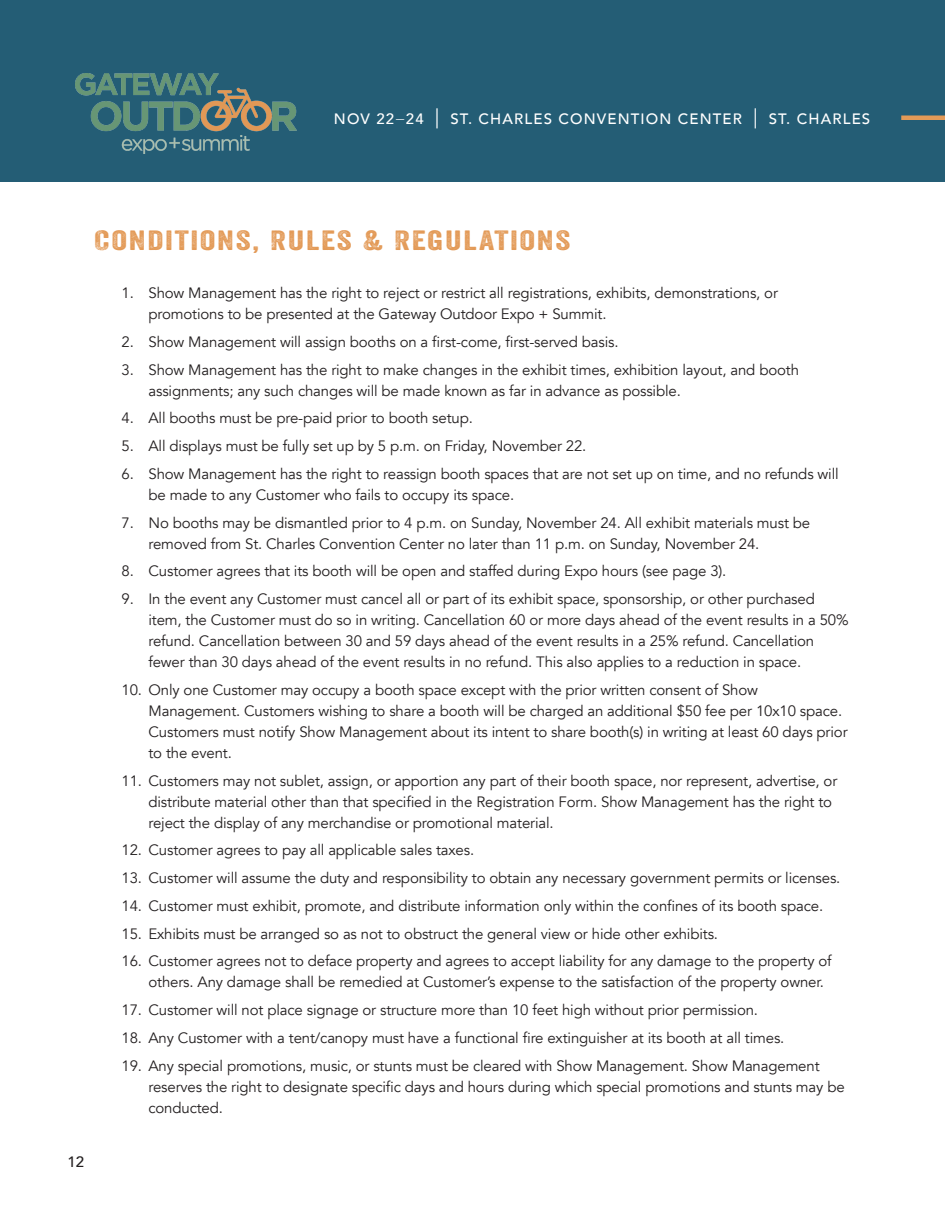
<style>
.page{position:relative;width:945px;height:1215px;background:#fff}
.page>*{position:absolute;margin:0;border:0;box-sizing:border-box;transform-origin:0 0}
.t1{font:27px "Veneer Two";letter-spacing:.05em;color:#e39a57;scale:1.33 1}
.t2{font:15px/21px "Avenir";letter-spacing:-.01em;color:#231f20}
.t3{font:500 15px "Avenir";letter-spacing:.075em;color:#fff}
.t4{font:500 15px "Avenir";color:#231f20}
.s1{font-family:"Palmer";font-weight:400}
.s2{font-size:26.25px}
</style>
<div class="page">
<div style="left:0;top:0;width:945px;height:181px;background:#245d75"></div>
<img style="left:76px;top:73px;width:221px;height:80px">
<hr style="left:901px;top:116px;width:44px;height:4px;background:#e39a57">
<p class="t3" style="left:334px;top:106px;width:538px">NOV 22<span class="s1">–</span>24 <span class="s2">|</span> ST. CHARLES CONVENTION CENTER <span class="s2">|</span> ST. CHARLES</p>
<p class="t1" style="left:94px;top:224px;width:359px">CONDITIONS, RULES &amp; REGULATIONS</p>
<p class="t2" style="left:148px;top:283px;width:631px;text-indent:-27px">1. Show Management has the right to reject or restrict all registrations, exhibits, demonstrations, or promotions to be presented at the Gateway Outdoor Expo + Summit.</p>
<p class="t2" style="left:122px;top:331px;width:499px">2. Show Management will assign booths on a first-come, first-served basis.</p>
<p class="t2" style="left:148px;top:359px;width:652px;text-indent:-27px">3. Show Management has the right to make changes in the exhibit times, exhibition layout, and booth assignments; any such changes will be made known as far in advance as possible.</p>
<p class="t2" style="left:122px;top:408px;width:353px">4. All booths must be pre-paid prior to booth setup.</p>
<p class="t2" style="left:122px;top:436px;width:466px">5. All displays must be fully set up by 5 p.m. on Friday, November 22.</p>
<p class="t2" style="left:148px;top:463px;width:692px;text-indent:-27px">6. Show Management has the right to reassign booth spaces that are not set up on time, and no refunds will be made to any Customer who fails to occupy its space.</p>
<p class="t2" style="left:148px;top:512px;width:663px;text-indent:-27px">7. No booths may be dismantled prior to 4 p.m. on Sunday, November 24. All exhibit materials must be removed from St. Charles Convention Center no later than 11 p.m. on Sunday, November 24.</p>
<p class="t2" style="left:122px;top:561px;width:606px">8. Customer agrees that its booth will be open and staffed during Expo hours (see page 3).</p>
<p class="t2" style="left:148px;top:589px;width:702px;text-indent:-27px">9. In the event any Customer must cancel all or part of its exhibit space, sponsorship, or other purchased item, the Customer must do so in writing. Cancellation 60 or more days ahead of the event results in a 50% refund. Cancellation between 30 and 59 days ahead of the event results in a 25% refund. Cancellation fewer than 30 days ahead of the event results in no refund. This also applies to a reduction in space.</p>
<p class="t2" style="left:148px;top:679px;width:701px;text-indent:-27px">10. Only one Customer may occupy a booth space except with the prior written consent of Show Management. Customers wishing to share a booth will be charged an additional $50 fee per 10x10 space.<br>Customers must notify Show Management about its intent to share booth(s) in writing at least 60 days prior to the event.</p>
<p class="t2" style="left:148px;top:770px;width:690px;text-indent:-27px">11. Customers may not sublet, assign, or apportion any part of their booth space, nor represent, advertise, or distribute material other than that specified in the Registration Form. Show Management has the right to reject the display of any merchandise or promotional material.</p>
<p class="t2" style="left:122px;top:840px;width:354px">12. Customer agrees to pay all applicable sales taxes.</p>
<p class="t2" style="left:122px;top:868px;width:720px">13. Customer will assume the duty and responsibility to obtain any necessary government permits or licenses.</p>
<p class="t2" style="left:122px;top:895px;width:703px">14. Customer must exhibit, promote, and distribute information only within the confines of its booth space.</p>
<p class="t2" style="left:122px;top:923px;width:598px">15. Exhibits must be arranged so as not to obstruct the general view or hide other exhibits.</p>
<p class="t2" style="left:148px;top:951px;width:685px;text-indent:-27px">16. Customer agrees not to deface property and agrees to accept liability for any damage to the property of others. Any damage shall be remedied at Customer’s expense to the satisfaction of the property owner.</p>
<p class="t2" style="left:122px;top:1000px;width:638px">17. Customer will not place signage or structure more than 10 feet high without prior permission.</p>
<p class="t2" style="left:122px;top:1027px;width:664px">18. Any Customer with a tent/canopy must have a functional fire extinguisher at its booth at all times.</p>
<p class="t2" style="left:148px;top:1055px;width:698px;text-indent:-27px">19. Any special promotions, music, or stunts must be cleared with Show Management. Show Management reserves the right to designate specific days and hours during which special promotions and stunts may be conducted.</p>
<p class="t4" style="left:68px;top:1149px;width:18px">12</p>
</div>
